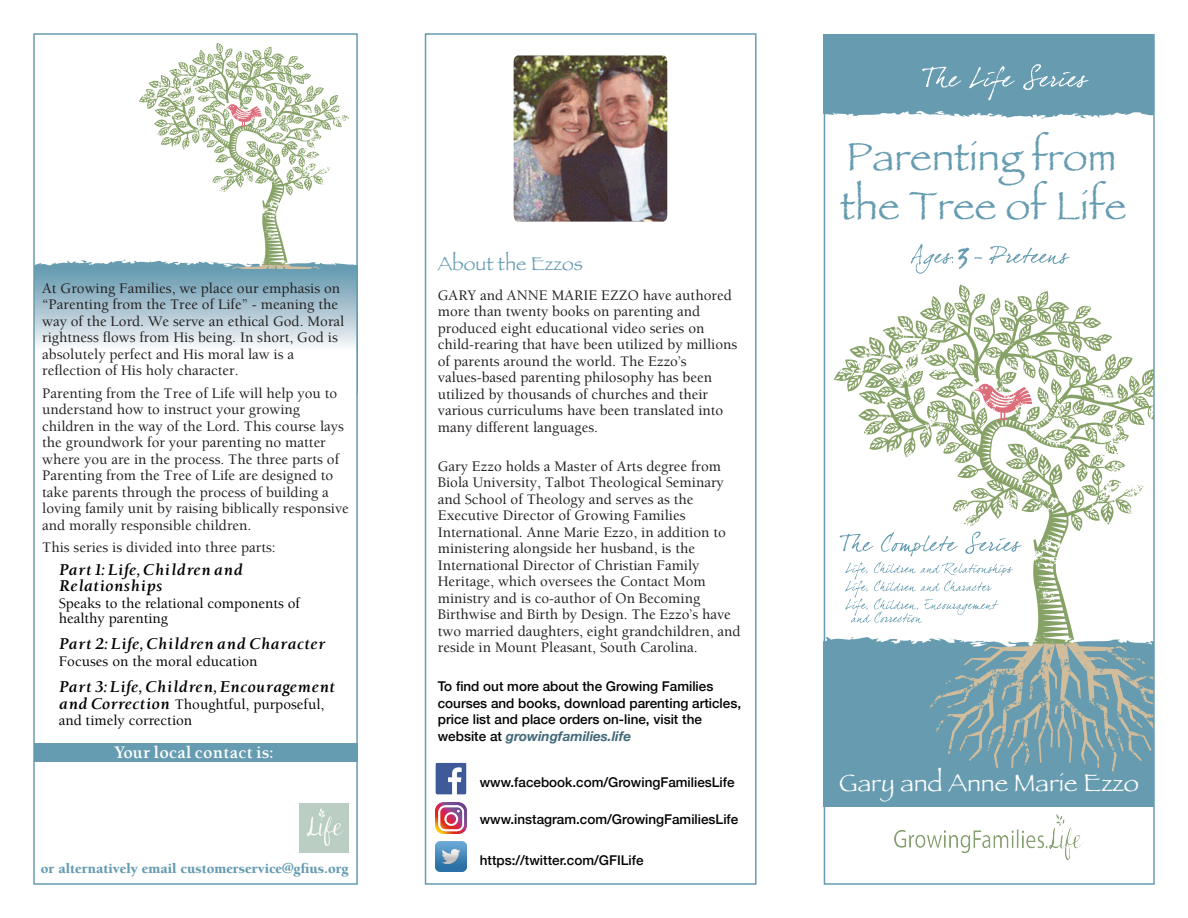
<style>
.page{position:relative;width:1188px;height:918px;background:#fff}
.page>*{position:absolute;margin:0;border:0;box-sizing:border-box;transform-origin:0 0}
.t1{font:40.8px/49.1px "Papyrus";color:#669cb1}
.t2{font:25.2px "Papyrus";color:#fff}
.t3{font:19.5px "Papyrus";color:#669cb1}
.t4{font:700 15.75px "Berkeley Oldstyle";color:#fff}
.t5{font:500 15px/16.5px "Berkeley";color:#231f20}
.t6{font:500 15px/15px "Berkeley";color:#040202}
.t7{font:italic 700 15px/16.5px "Berkeley Oldstyle";color:#040202}
.t8{font:900 14.4px "Berkeley";color:#669cb1}
.t9{font:500 13.5px/16.5px "Helvetica Neue";color:#040202}
.s1{font-family:"Berkeley Oldstyle";font-weight:700;font-style:italic}
.s2{font-weight:700;font-style:italic;color:#426979}
</style>
<div class="page">
<svg style="left:36px;top:259px;width:319px;height:11px"></svg>
<svg style="left:139px;top:43px;width:211px;height:222px"></svg>
<svg style="left:226px;top:104px;width:36px;height:23px"></svg>
<div style="left:827px;top:637px;width:325px;height:170px;background:#669bb0"></div>
<svg style="left:929px;top:644px;width:223px;height:128px;background:#7da2ab"></svg>
<svg style="left:834px;top:285px;width:318px;height:359px"></svg>
<svg style="left:974px;top:384px;width:58px;height:36px"></svg>
<svg style="left:36px;top:270px;width:319px;height:492px"></svg>
<div style="left:824px;top:34px;width:331px;height:851px;border:2px solid #669cb1"></div>
<div style="left:33px;top:33px;width:325px;height:852px;border:2px solid #669cb1"></div>
<div style="left:425px;top:33px;width:332px;height:852px;border:2px solid #669cb1"></div>
<svg style="left:911px;top:244px;width:159px;height:30px"></svg>
<svg style="left:845px;top:562px;width:168px;height:61px"></svg>
<svg style="left:840px;top:532px;width:182px;height:24px"></svg>
<img style="left:514px;top:55px;width:153px;height:167px">
<div style="left:41px;top:728px;width:313px;height:136px;background:#fff"></div>
<div style="left:34px;top:743px;width:323px;height:18px;background:#669cb1"></div>
<svg style="left:824px;top:34px;width:330px;height:85px;background:#71a2b5"></svg>
<img style="left:300px;top:804px;width:49px;height:49px">
<img style="left:436px;top:763px;width:30px;height:31px">
<img style="left:436px;top:802px;width:30px;height:31px">
<img style="left:436px;top:841px;width:30px;height:31px">
<img style="left:895px;top:815px;width:187px;height:44px">
<p class="t5" style="left:42px;top:281px;width:304px">At Growing Families, we place our emphasis on “Parenting from the Tree of Life” - meaning the way of the Lord. We serve an ethical God. Moral rightness flows from His being. In short, God is absolutely perfect and His moral law is a reflection of His holy character.</p>
<p class="t5" style="left:42px;top:386px;width:308px">Parenting from the Tree of Life will help you to understand how to instruct your growing children in the way of the Lord. This course lays the groundwork for your parenting no matter where you are in the process. The three parts of Parenting from the Tree of Life are designed to take parents through the process of building a loving family unit by raising biblically responsive and morally responsible children.</p>
<p class="t5" style="left:42px;top:541px;width:235px">This series is divided into three parts:</p>
<p class="t7" style="left:59px;top:562px;width:186px">Part 1: Life, Children and<br>Relationships</p>
<p class="t6" style="left:59px;top:597px;width:243px">Speaks to the relational components of healthy parenting</p>
<p class="t7" style="left:59px;top:636px;width:268px">Part 2: Life, Children and Character</p>
<p class="t6" style="left:59px;top:655px;width:200px">Focuses on the moral education</p>
<p class="t7" style="left:59px;top:679px;width:278px">Part 3: Life, Children, Encouragement</p>
<p class="t6" style="left:59px;top:697px;width:267px;line-height:16.5px"><span class="s1">and Correction</span> Thoughtful, purposeful, and timely correction</p>
<p class="t4" style="left:114px;top:742px;width:161px">Your local contact is:</p>
<p class="t8" style="left:41px;top:862px;width:309px">or alternatively email customerservice@gfius.org</p>
<h3 class="t3" style="left:438px;top:252px;width:147px">About the Ezzos</h3>
<p class="t5" style="left:438px;top:288px;width:301px">GARY and ANNE MARIE EZZO have authored more than twenty books on parenting and produced eight educational video series on child-rearing that have been utilized by millions of parents around the world. The Ezzo’s values-based parenting philosophy has been utilized by thousands of churches and their various curriculums have been translated into many different languages.</p>
<p class="t5" style="left:438px;top:459px;width:304px">Gary Ezzo holds a Master of Arts degree from Biola University, Talbot Theological Seminary and School of Theology and serves as the Executive Director of Growing Families International. Anne Marie Ezzo, in addition to ministering alongside her husband, is the International Director of Christian Family Heritage, which oversees the Contact Mom ministry and is co-author of On Becoming Birthwise and Birth by Design. The Ezzo’s have two married daughters, eight grandchildren, and reside in Mount Pleasant, South Carolina.</p>
<p class="t9" style="left:438px;top:678px;width:305px">To find out more about the Growing Families courses and books, download parenting articles, price list and place orders on-line, visit the website at <span class="s2">growingfamilies.life</span></p>
<p class="t9" style="left:480px;top:774px;width:256px">www.facebook.com/GrowingFamiliesLife</p>
<p class="t9" style="left:480px;top:811px;width:260px">www.instagram.com/GrowingFamiliesLife</p>
<p class="t9" style="left:480px;top:852px;width:165px">https://twitter.com/GFILife</p>
<h1 class="t1" style="left:840px;top:135px;width:288px">Parenting from the Tree of Life</h1>
<h2 class="t2" style="left:839px;top:767px;width:301px">Gary and Anne Marie Ezzo</h2>
</div>
